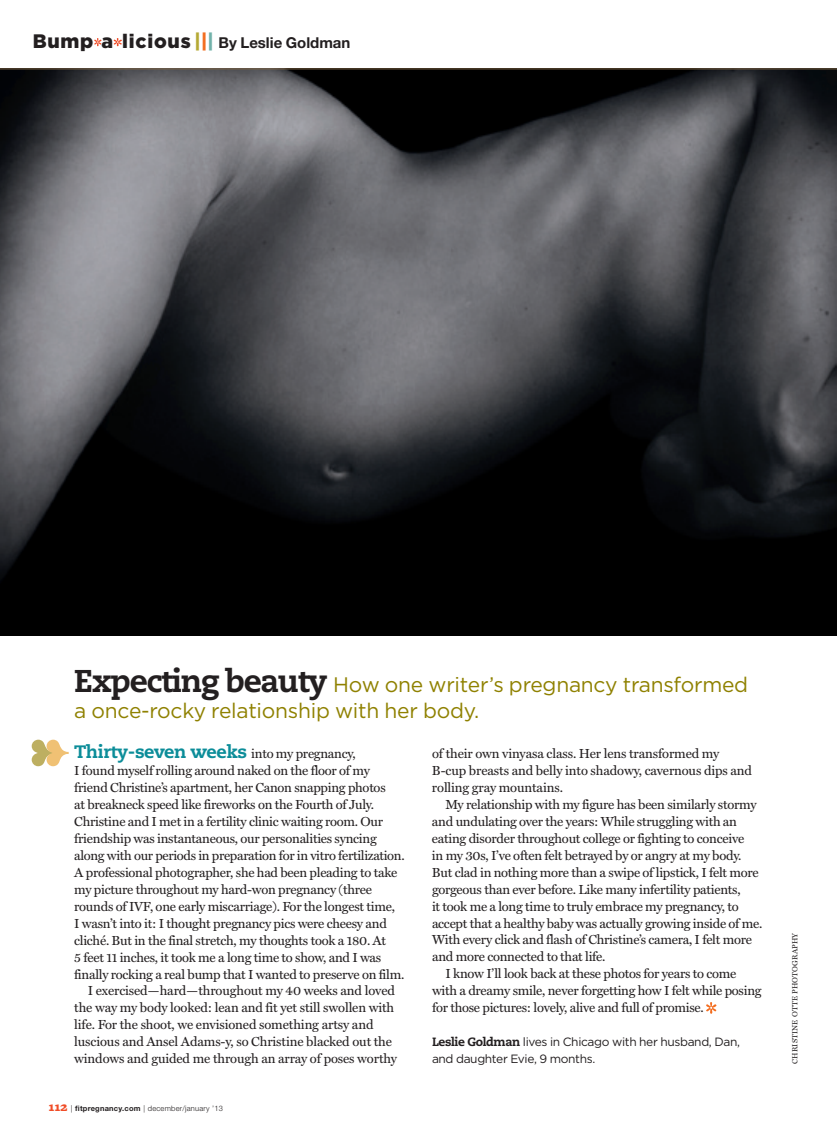
<style>
.page{position:relative;width:837px;height:1134px;background:#fff}
.page>*{position:absolute;margin:0;border:0;box-sizing:border-box;transform-origin:0 0}
.t1{font:21px/25.5px "Gotham";letter-spacing:-.01em;color:#8f8100}
.t2{font:800 18px "Caecilia LT Std";letter-spacing:-.02em;color:#0c8d99}
.t3{font:700 15px "Helvetica Neue";color:#231f20}
.t4{font:13.2px/17px "Miller Text";letter-spacing:-.02em;color:#231f20}
.t5{font:12px/17px "Gotham";letter-spacing:-.03em;color:#231f20}
.t6{font:300 7.5px "Helvetica Neue";letter-spacing:.03em;color:#231f20}
.t7{font:7.5px "Miller Text";letter-spacing:.02em;color:#231f20}
.s1{font-family:"Gotham";font-weight:900;font-size:19.5px}
.s2{font-family:"Gotham";font-weight:900;font-size:19.5px;color:#b5a935}
.s3{font-family:"Gotham";font-weight:900;font-size:19.5px;color:#f36e21}
.s4{font-family:"Gotham";font-weight:900;font-size:19.5px;color:#71b2aa}
.s5{font-family:"Caecilia LT Std";font-weight:800;font-size:31.5px;color:#231f20}
.s6{font-family:"Miller Text";font-weight:400;font-size:13.2px;color:#231f20}
.s7{font-family:"Freight Micro";font-weight:900;font-size:13.5px;color:#f04d28}
.s8{font-weight:700}
.s9{font-family:"Helvetica Neue LT Std"}
.s10{font-family:"Caecilia LT Std";font-weight:800}
</style>
<div class="page">
<img style="left:0;top:70px;width:837px;height:566px">
<hr style="left:0;top:69px;width:837px;height:1px;background:#796041">
<svg style="left:94px;top:38px;width:7px;height:8px"></svg>
<svg style="left:114px;top:38px;width:8px;height:8px"></svg>
<svg style="left:32px;top:740px;width:37px;height:26px"></svg>
<svg style="left:706px;top:1002px;width:10px;height:12px"></svg>
<p class="t3" style="left:33px;top:33px;width:319px"><span class="s1">Bump a licious</span> <span class="s2">|</span><span class="s3">|</span><span class="s4">|</span> By Leslie Goldman</p>
<h1 class="t1" style="left:74px;top:672px;width:675px"><span class="s5">Expecting beauty</span> How one writer’s pregnancy transformed a once-rocky relationship with her body.</h1>
<h2 class="t2" style="left:74px;top:741px;width:283px">Thirty-seven weeks <span class="s6">into my pregnancy,</span></h2>
<p class="t4" style="left:74px;top:762px;width:298px">I found myself rolling around naked on the floor of my</p>
<p class="t4" style="left:74px;top:779px;width:313px">friend Christine’s apartment, her Canon snapping photos</p>
<p class="t4" style="left:74px;top:796px;width:301px">at breakneck speed like fireworks on the Fourth of July.</p>
<p class="t4" style="left:74px;top:813px;width:310px">Christine and I met in a fertility clinic waiting room. Our</p>
<p class="t4" style="left:74px;top:830px;width:304px">friendship was instantaneous, our personalities syncing</p>
<p class="t4" style="left:74px;top:847px;width:332px">along with our periods in preparation for in vitro fertilization.</p>
<p class="t4" style="left:74px;top:864px;width:325px">A professional photographer, she had been pleading to take</p>
<p class="t4" style="left:74px;top:881px;width:299px">my picture throughout my hard-won pregnancy (three</p>
<p class="t4" style="left:74px;top:898px;width:322px">rounds of IVF, one early miscarriage). For the longest time,</p>
<p class="t4" style="left:74px;top:915px;width:314px">I wasn’t into it: I thought pregnancy pics were cheesy and</p>
<p class="t4" style="left:74px;top:932px;width:313px">cliché. But in the final stretch, my thoughts took a 180. At</p>
<p class="t4" style="left:74px;top:949px;width:309px">5 feet 11 inches, it took me a long time to show, and I was</p>
<p class="t4" style="left:74px;top:966px;width:332px">finally rocking a real bump that I wanted to preserve on film.</p>
<p class="t4" style="left:88px;top:983px;width:309px">I exercised—hard—throughout my 40 weeks and loved</p>
<p class="t4" style="left:74px;top:1000px;width:321px">the way my body looked: lean and fit yet still swollen with</p>
<p class="t4" style="left:74px;top:1017px;width:301px">life. For the shoot, we envisioned something artsy and</p>
<p class="t4" style="left:74px;top:1034px;width:319px">luscious and Ansel Adams-y, so Christine blacked out the</p>
<p class="t4" style="left:74px;top:1051px;width:325px">windows and guided me through an array of poses worthy</p>
<p class="t6" style="left:49px;top:1104px;width:176px"><span class="s7">112</span> | <span class="s8">fitpregnancy.com</span> | december/january <span class="s9">’</span>13</p>
<p class="t4" style="left:432px;top:745px;width:322px">of their own vinyasa class. Her lens transformed my<br>B-cup breasts and belly into shadowy, cavernous dips and rolling gray mountains.</p>
<p class="t4" style="left:446px;top:796px;width:313px">My relationship with my figure has been similarly stormy</p>
<p class="t4" style="left:432px;top:813px;width:307px">and undulating over the years: While struggling with an</p>
<p class="t4" style="left:432px;top:830px;width:314px">eating disorder throughout college or fighting to conceive</p>
<p class="t4" style="left:432px;top:847px;width:311px">in my 30s, I’ve often felt betrayed by or angry at my body.</p>
<p class="t4" style="left:432px;top:864px;width:328px">But clad in nothing more than a swipe of lipstick, I felt more</p>
<p class="t4" style="left:432px;top:881px;width:310px">gorgeous than ever before. Like many infertility patients,</p>
<p class="t4" style="left:432px;top:898px;width:308px">it took me a long time to truly embrace my pregnancy, to</p>
<p class="t4" style="left:432px;top:915px;width:332px">accept that a healthy baby was actually growing inside of me.</p>
<p class="t4" style="left:432px;top:932px;width:322px">With every click and flash of Christine’s camera, I felt more</p>
<p class="t4" style="left:432px;top:949px;width:175px">and more connected to that life.</p>
<p class="t4" style="left:446px;top:966px;width:292px">I know I’ll look back at these photos for years to come</p>
<p class="t4" style="left:432px;top:983px;width:331px">with a dreamy smile, never forgetting how I felt while posing</p>
<p class="t4" style="left:432px;top:1000px;width:273px">for those pictures: lovely, alive and full of promise.</p>
<p class="t5" style="left:432px;top:1033px;width:309px"><span class="s10">Leslie Goldman</span> lives in Chicago with her husband, Dan, and daughter Evie, 9 months.</p>
<p class="t7" style="left:791px;top:1064px;width:133px;rotate:-90deg">Christine Otte Photography</p>
</div>
